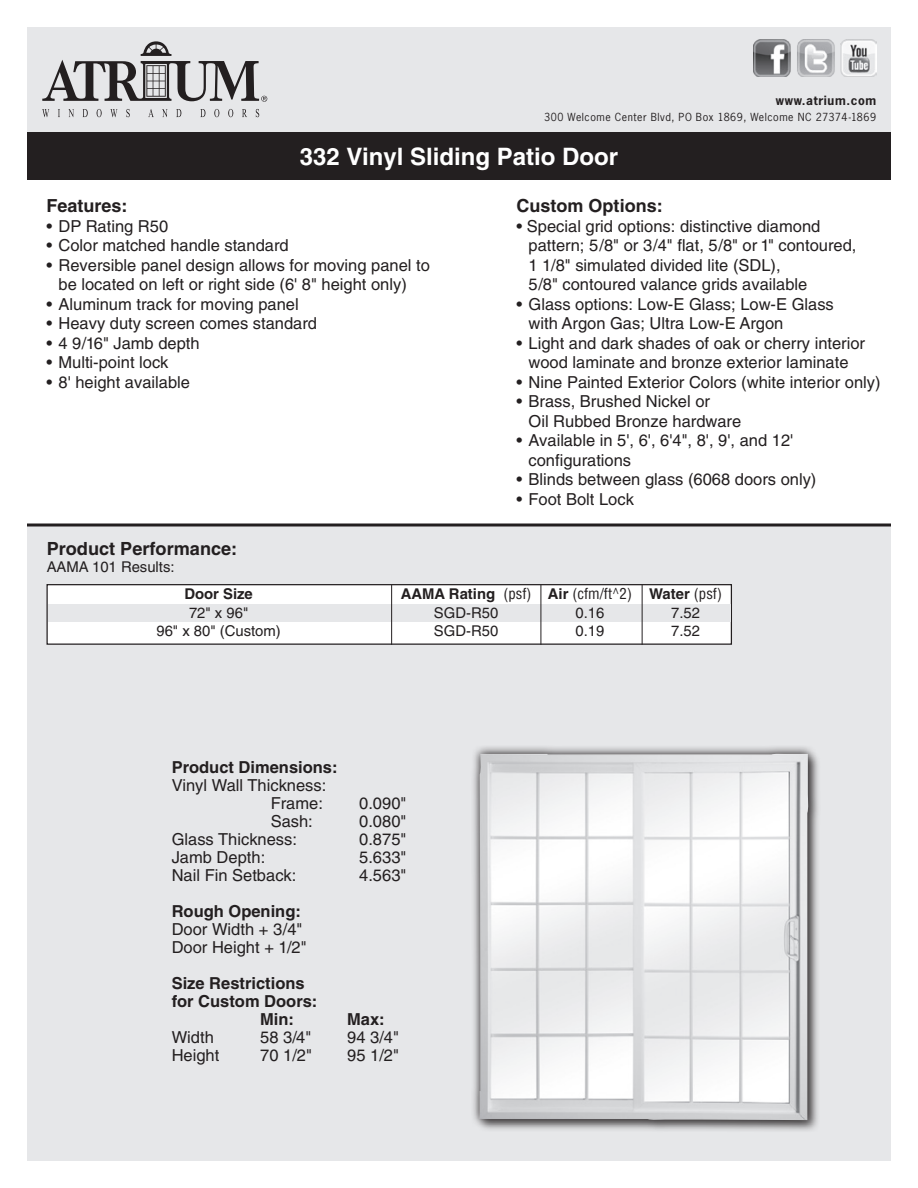
<style>
.page{position:relative;width:918px;height:1188px;background:#fff}
.page>*{position:absolute;margin:0;border:0;box-sizing:border-box;transform-origin:0 0}
.t1{font:700 24px "Helvetica";color:#fff}
.t2{font:700 18.15px "Helvetica";color:#231f20}
.t3{font:700 18px "Helvetica";color:#231f20}
.t4{font:16.5px/19.5px "Helvetica";color:#231f20}
.t5{font:700 16.5px "Helvetica";color:#231f20}
.t6{font:14.85px "Helvetica";color:#231f20}
.t7{font:condensed 14.85px "Helvetica";color:#231f20}
.t8{font:700 14.85px "Helvetica";color:#231f20}
.t9{font:700 12px "News Gothic Std";letter-spacing:.05em;color:#231f20}
.t10{font:10.5px "News Gothic Std";letter-spacing:.05em;color:#231f20}
.s1{font-weight:700;font-stretch:normal}
</style>
<div class="page">
<div style="left:27px;top:27px;width:864px;height:109px;background:#e6e7e9"></div>
<div style="left:27px;top:132px;width:864px;height:7px;background:#231f20"></div>
<svg style="left:42px;top:41px;width:225px;height:76px"></svg>
<img style="left:753px;top:40px;width:123px;height:36px">
<div style="left:27px;top:136px;width:864px;height:44px;background:#231f20"></div>
<div style="left:27px;top:525px;width:864px;height:636px;background:#e6e7e9"></div>
<div style="left:47px;top:585px;width:684px;height:59px;background:#fff"></div>
<div style="left:46px;top:584px;width:686px;height:61px;border:1px solid #231f20"></div>
<div style="left:48px;top:604px;width:682px;height:17px;background:#e6e7e9"></div>
<hr style="left:391px;top:585px;width:1px;height:60px;background:#231f20">
<hr style="left:541px;top:585px;width:1px;height:60px;background:#231f20">
<hr style="left:642px;top:585px;width:1px;height:60px;background:#231f20">
<hr style="left:27px;top:524px;width:864px;height:2px;background:#231f20">
<svg style="left:473px;top:747px;width:345px;height:383px;background:#a9a9ab"></svg>
<img style="left:480px;top:754px;width:329px;height:366px">
<p class="t9" style="left:776px;top:92px;width:102px">www.atrium.com</p>
<p class="t10" style="left:544px;top:111px;width:333px">300 Welcome Center Blvd, PO Box 1869, Welcome NC 27374-1869</p>
<h1 class="t1" style="left:300px;top:142px;width:320px">332 Vinyl Sliding Patio Door</h1>
<p class="t3" style="left:46px;top:195px;width:83px">Features:</p>
<p class="t4" style="left:46px;top:216px;width:123px">• DP Rating R50</p>
<p class="t4" style="left:46px;top:235px;width:244px">• Color matched handle standard</p>
<p class="t4" style="left:58px;top:255px;width:373px;text-indent:-12px">• Reversible panel design allows for moving panel to be located on left or right side (6' 8" height only)</p>
<p class="t4" style="left:46px;top:294px;width:254px">• Aluminum track for moving panel</p>
<p class="t4" style="left:46px;top:313px;width:272px">• Heavy duty screen comes standard</p>
<p class="t4" style="left:46px;top:333px;width:155px">• 4 9/16" Jamb depth</p>
<p class="t4" style="left:46px;top:352px;width:124px">• Multi-point lock</p>
<p class="t4" style="left:46px;top:372px;width:145px">• 8' height available</p>
<p class="t3" style="left:517px;top:195px;width:148px">Custom Options:</p>
<p class="t4" style="left:529px;top:216px;width:329px;text-indent:-12px">• Special grid options: distinctive diamond pattern; 5/8" or 3/4" flat, 5/8" or 1" contoured, 1 1/8" simulated divided lite (SDL),<br>5/8" contoured valance grids available</p>
<p class="t4" style="left:529px;top:294px;width:307px;text-indent:-12px">• Glass options: Low-E Glass; Low-E Glass with Argon Gas; Ultra Low-E Argon</p>
<p class="t4" style="left:517px;top:333px;width:350px;text-align:center">• Light and dark shades of oak or cherry interior wood laminate and bronze exterior laminate</p>
<p class="t4" style="left:517px;top:372px;width:366px">• Nine Painted Exterior Colors (white interior only)</p>
<p class="t4" style="left:529px;top:391px;width:214px;text-indent:-12px">• Brass, Brushed Nickel or<br>Oil Rubbed Bronze hardware</p>
<p class="t4" style="left:529px;top:430px;width:266px;text-indent:-12px">• Available in 5', 6', 6'4", 8', 9', and 12' configurations</p>
<p class="t4" style="left:517px;top:469px;width:301px">• Blinds between glass (6068 doors only)</p>
<p class="t4" style="left:517px;top:489px;width:119px">• Foot Bolt Lock</p>
<p class="t2" style="left:47px;top:538px;width:192px">Product Performance:</p>
<p class="t6" style="left:47px;top:558px;width:129px">AAMA 101 Results:</p>
<p class="t8" style="left:184px;top:585px;width:70px">Door Size</p>
<p class="t7" style="left:401px;top:585px;width:323px"><span class="s1">AAMA Rating</span> (psf) <span class="s1">Air</span> (cfm/ft^2) <span class="s1">Water</span> (psf)</p>
<p class="t6" style="left:189px;top:604px;width:61px">72" x 96"</p>
<p class="t6" style="left:434px;top:604px;width:66px">SGD-R50</p>
<p class="t6" style="left:575px;top:604px;width:30px">0.16</p>
<p class="t6" style="left:671px;top:604px;width:30px">7.52</p>
<p class="t6" style="left:156px;top:622px;width:126px">96" x 80" (Custom)</p>
<p class="t6" style="left:434px;top:622px;width:66px">SGD-R50</p>
<p class="t6" style="left:575px;top:622px;width:30px">0.19</p>
<p class="t6" style="left:671px;top:622px;width:30px">7.52</p>
<p class="t5" style="left:172px;top:757px;width:167px">Product Dimensions:</p>
<p class="t4" style="left:172px;top:776px;width:156px;line-height:18px;text-align:right">Vinyl Wall Thickness:<br>Frame:</p>
<p class="t4" style="left:359px;top:794px;width:49px">0.090"</p>
<p class="t4" style="left:271px;top:812px;width:44px">Sash:</p>
<p class="t4" style="left:359px;top:812px;width:49px">0.080"</p>
<p class="t4" style="left:172px;top:830px;width:127px">Glass Thickness:</p>
<p class="t4" style="left:359px;top:830px;width:49px">0.875"</p>
<p class="t4" style="left:172px;top:848px;width:95px">Jamb Depth:</p>
<p class="t4" style="left:359px;top:848px;width:49px">5.633"</p>
<p class="t4" style="left:172px;top:866px;width:126px">Nail Fin Setback:</p>
<p class="t4" style="left:359px;top:866px;width:49px">4.563"</p>
<p class="t5" style="left:172px;top:901px;width:131px">Rough Opening:</p>
<p class="t4" style="left:172px;top:920px;width:136px;line-height:18px">Door Width + 3/4"<br>Door Height + 1/2"</p>
<p class="t5" style="left:172px;top:973px;width:134px">Size Restrictions</p>
<p class="t5" style="left:172px;top:991px;width:147px">for Custom Doors:</p>
<p class="t5" style="left:260px;top:1009px;width:35px">Min:</p>
<p class="t5" style="left:347px;top:1009px;width:39px">Max:</p>
<p class="t4" style="left:172px;top:1028px;width:44px">Width</p>
<p class="t4" style="left:260px;top:1028px;width:53px">58 3/4"</p>
<p class="t4" style="left:347px;top:1028px;width:53px">94 3/4"</p>
<p class="t4" style="left:172px;top:1046px;width:49px">Height</p>
<p class="t4" style="left:260px;top:1046px;width:53px">70 1/2"</p>
<p class="t4" style="left:347px;top:1046px;width:53px">95 1/2"</p>
</div>
